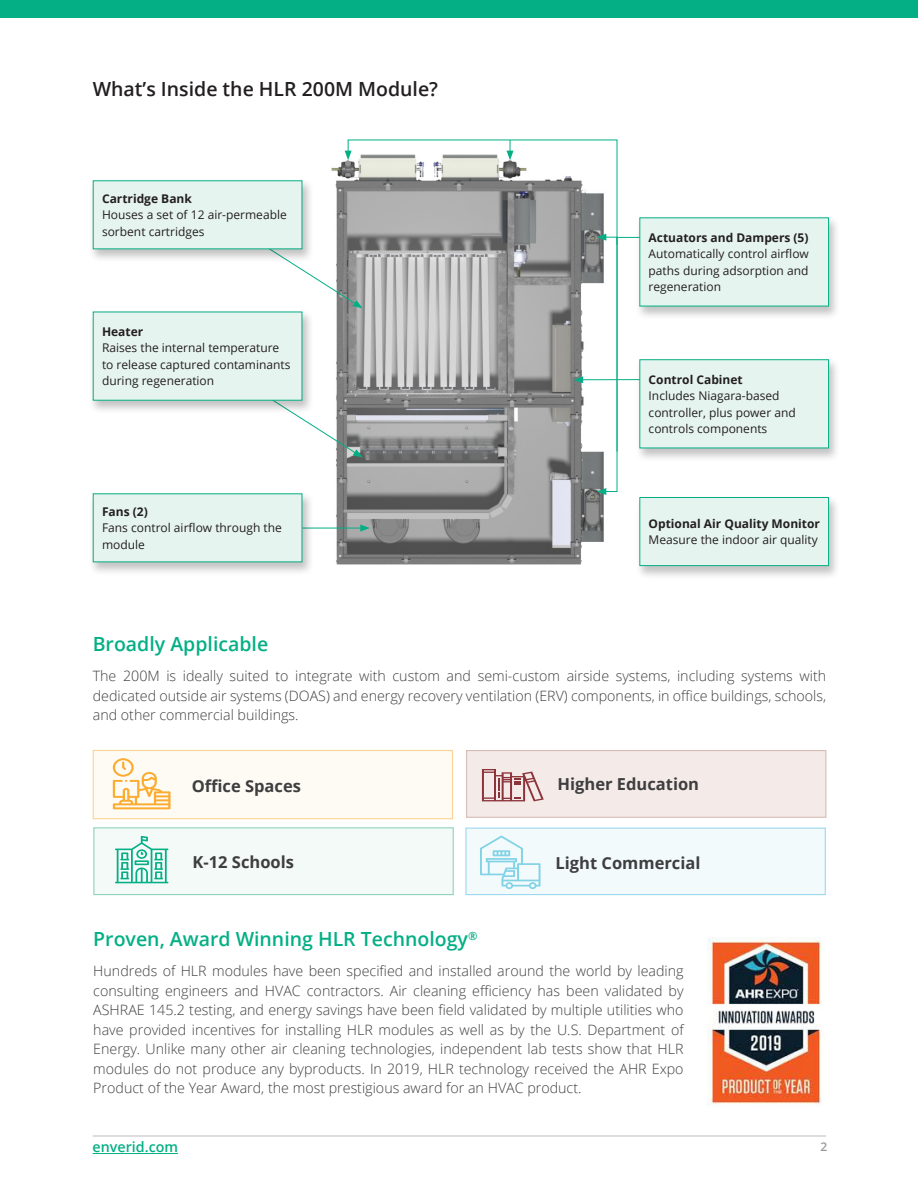
<style>
.page{position:relative;width:918px;height:1188px;background:#fff}
.page>*{position:absolute;margin:0;border:0;box-sizing:border-box;transform-origin:0 0}
.Heading_1{font:600 19.5px "Open Sans";color:#04af85}
.Heading_1-2{font:600 19.5px "Open Sans";color:#231f20}
.Body{font:700 16.5px "Open Sans";color:#3e3e3f}
.Body_Copy_Last_Parag{font:300 14.25px/19.5px "Open Sans";color:#3e3e3f;text-align:justify}
.t1{font:600 14.25px "Open Sans";color:#04af85}
.Sidebar_and_Diagram{font:12px/16.5px "Open Sans";color:#231f20}
.t2{font:600 12px "Open Sans";color:#99989b}
.s1{font-weight:700}
</style>
<div class="page">
<hr style="left:93px;top:1153px;width:85px;height:1px;background:#04af85">
<hr style="left:93px;top:1136px;width:733px;height:1px;background:#bcbdc0">
<div style="left:0;top:0;width:918px;height:17px;background:#04af85"></div>
<img style="left:326px;top:495px;width:278px;height:70px">
<hr style="left:302px;top:528px;width:61px;height:1px;background:#04af85">
<svg style="left:360px;top:525px;width:10px;height:7px"></svg>
<div style="left:93px;top:750px;width:360px;height:69px;background:#fefbf5;border:1px solid #fed295"></div>
<svg style="left:113px;top:758px;width:58px;height:51px"></svg>
<div style="left:465px;top:828px;width:361px;height:67px;background:#f3fafc;border:1px solid #9dd7f0"></div>
<svg style="left:480px;top:836px;width:61px;height:53px"></svg>
<div style="left:93px;top:827px;width:361px;height:68px;background:#f4faf8;border:1px solid #91d1bc"></div>
<svg style="left:115px;top:836px;width:53px;height:47px"></svg>
<div style="left:466px;top:750px;width:360px;height:68px;background:#f4eae8;border:1px solid #d9bcb7"></div>
<svg style="left:482px;top:769px;width:62px;height:32px"></svg>
<div style="left:88px;top:178px;width:226px;height:85px;background:#231f20;opacity:.27"></div>
<div style="left:93px;top:180px;width:209px;height:69px;background:#e6f4ef"></div>
<div style="left:635px;top:495px;width:206px;height:85px;background:#231f20;opacity:.27"></div>
<div style="left:639px;top:497px;width:190px;height:69px;background:#e6f4ef;border:1px solid #04af85"></div>
<div style="left:88px;top:491px;width:226px;height:85px;background:#231f20;opacity:.27"></div>
<div style="left:93px;top:493px;width:209px;height:69px;background:#e6f4ef"></div>
<div style="left:88px;top:309px;width:226px;height:105px;background:#231f20;opacity:.27"></div>
<div style="left:93px;top:312px;width:209px;height:89px;background:#e6f4ef;border:1px solid #04af85"></div>
<img style="left:708px;top:937px;width:114px;height:168px">
<svg style="left:262px;top:139px;width:373px;height:356px"></svg>
<div style="left:635px;top:215px;width:206px;height:105px;background:#231f20;opacity:.27"></div>
<div style="left:639px;top:217px;width:190px;height:90px;background:#e6f4ef"></div>
<div style="left:635px;top:357px;width:206px;height:105px;background:#231f20;opacity:.27"></div>
<div style="left:639px;top:359px;width:190px;height:89px;background:#e6f4ef;border:1px solid #04af85"></div>
<p class="Heading_1-2" style="left:93px;top:76px;width:347px">What’s Inside the HLR 200M Module?</p>
<p class="Sidebar_and_Diagram" style="left:102px;top:190px;width:186px"><span class="s1">Cartridge Bank<br></span>Houses a set of 12 air-permeable sorbent cartridges</p>
<p class="Sidebar_and_Diagram" style="left:102px;top:323px;width:190px"><span class="s1">Heater<br></span>Raises the internal temperature to release captured contaminants during regeneration</p>
<p class="Sidebar_and_Diagram" style="left:102px;top:503px;width:181px"><span class="s1">Fans (2)<br></span>Fans control airflow through the module</p>
<p class="Sidebar_and_Diagram" style="left:649px;top:229px;width:162px;text-align:justify"><span class="s1">Actuators and Dampers (5)<br></span>Automatically control airflow paths during adsorption and regeneration</p>
<p class="Sidebar_and_Diagram" style="left:649px;top:371px;width:149px"><span class="s1">Control Cabinet<br></span>Includes Niagara-based controller, plus power and controls components</p>
<p class="Sidebar_and_Diagram" style="left:649px;top:515px;width:173px"><span class="s1">Optional Air Quality Monitor<br></span>Measure the indoor air quality</p>
<p class="Heading_1" style="left:93px;top:631px;width:177px">Broadly Applicable</p>
<p class="Body_Copy_Last_Parag" style="left:93px;top:666px;width:735px">The 200M is ideally suited to integrate with custom and semi-custom airside systems, including systems with dedicated outside air systems (DOAS) and energy recovery ventilation (ERV) components, in office buildings, schools, and other commercial buildings.</p>
<p class="Body" style="left:192px;top:775px;width:111px">Office Spaces</p>
<p class="Body" style="left:558px;top:772px;width:143px">Higher Education</p>
<p class="Body" style="left:193px;top:850px;width:103px">K-12 Schools</p>
<p class="Body" style="left:556px;top:851px;width:146px">Light Commercial</p>
<p class="Heading_1" style="left:93px;top:926px;width:386px">Proven, Award Winning HLR Technology<sup>®</sup></p>
<p class="Body_Copy_Last_Parag" style="left:93px;top:961px;width:592px">Hundreds of HLR modules have been specified and installed around the world by leading consulting engineers and HVAC contractors. Air cleaning efficiency has been validated by ASHRAE 145.2 testing, and energy savings have been field validated by multiple utilities who have provided incentives for installing HLR modules as well as by the U.S. Department of Energy. Unlike many other air cleaning technologies, independent lab tests show that HLR modules do not produce any byproducts. In 2019, HLR technology received the AHR Expo Product of the Year Award, the most prestigious award for an HVAC product.</p>
<p class="t1" style="left:93px;top:1138px;width:87px">enverid.com</p>
<p class="t2" style="left:821px;top:1139px;width:8px">2</p>
</div>
